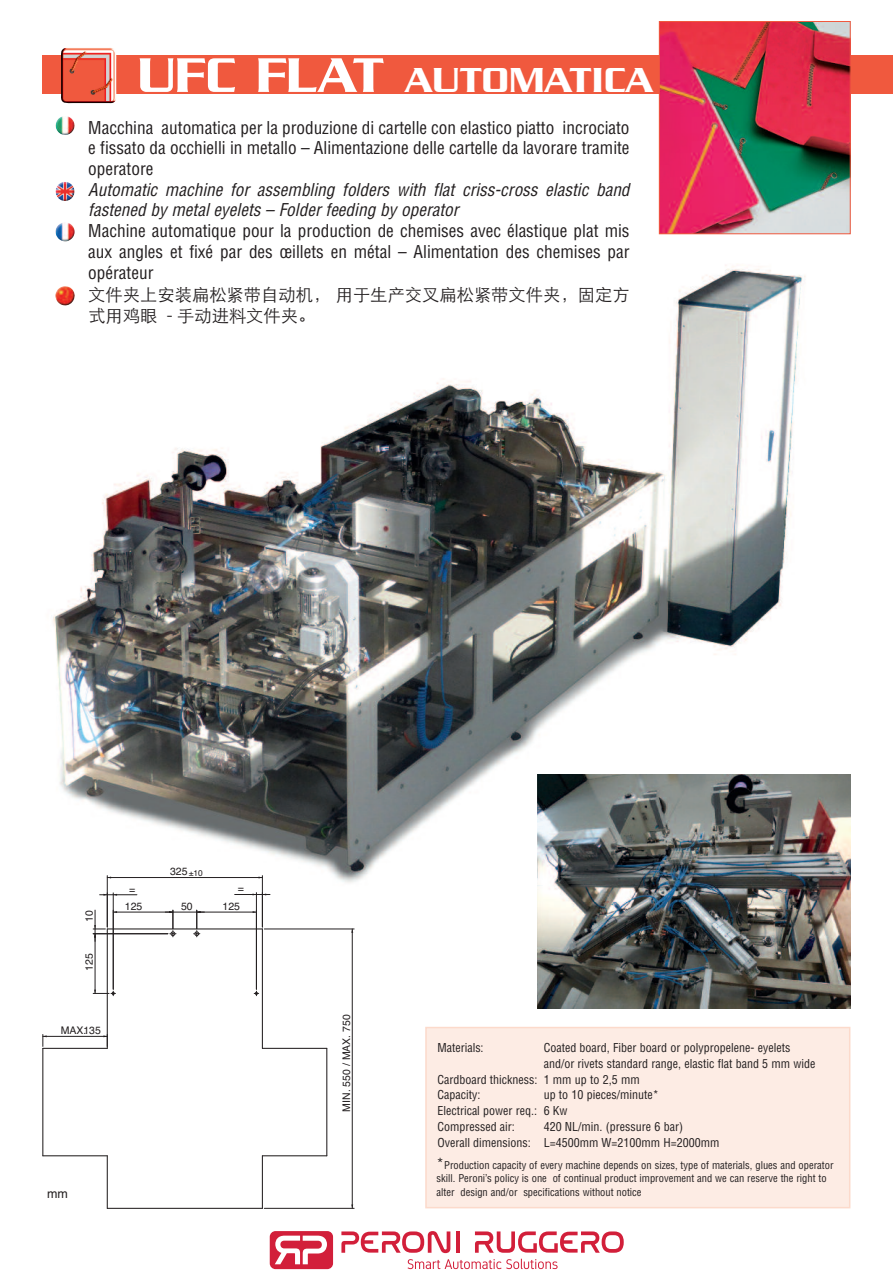
<style>
.page{position:relative;width:893px;height:1285px;background:#fff}
.page>*{position:absolute;margin:0;border:0;box-sizing:border-box;transform-origin:0 0}
.t1{font:500 37.5px "Serpentine";color:#fff}
.t2{font:condensed 17.25px/20.7px "Helvetica";color:#231f20;text-align:justify}
.t3{font:italic condensed 17.25px/20.7px "Helvetica";color:#231f20}
.t4{font:17.25px/20.7px "ST Xihei";color:#231f20}
.t5{font:12.45px "Helvetica LT Std";color:#231f20}
.t6{font:condensed 12px/15.8px "Helvetica";color:#231f20}
.t7{font:condensed 10.5px/13.2px "Helvetica";color:#231f20}
.t8{font:10.5px "Helvetica";color:#231f20}
.s1{font-size:52.5px}
.s2{font-size:8.4px}
.s3{font-size:15px}
</style>
<div class="page">
<div style="left:270px;top:1230px;width:63px;height:38px;background:#d21f3a;border-radius:6px"></div>
<svg style="left:275px;top:1235px;width:52px;height:28px"></svg>
<svg style="left:341px;top:1231px;width:109px;height:21px"></svg>
<hr style="left:456px;top:1231px;width:3px;height:21px;background:#d21f3a">
<svg style="left:475px;top:1231px;width:149px;height:21px"></svg>
<svg style="left:408px;top:1258px;width:150px;height:10px"></svg>
<img style="left:53px;top:265px;width:753px;height:624px">
<div style="left:43px;top:55px;width:850px;height:39px;background:#f0593e"></div>
<img style="left:61px;top:48px;width:56px;height:55px">
<div style="left:427px;top:1028px;width:422px;height:178px;background:#fdece4"></div>
<div style="left:425px;top:1026px;width:425px;height:182px;border:2px solid #fcdacb"></div>
<hr style="left:107px;top:928px;width:155px;height:1px;background:#231f20">
<hr style="left:262px;top:928px;width:1px;height:120px;background:#231f20">
<hr style="left:262px;top:1047px;width:65px;height:1px;background:#231f20">
<hr style="left:326px;top:1048px;width:1px;height:107px;background:#231f20">
<hr style="left:262px;top:1154px;width:65px;height:2px;background:#231f20">
<hr style="left:262px;top:1155px;width:1px;height:52px;background:#231f20">
<hr style="left:107px;top:1207px;width:155px;height:1px;background:#231f20">
<hr style="left:107px;top:1155px;width:1px;height:52px;background:#231f20">
<hr style="left:43px;top:1154px;width:64px;height:2px;background:#231f20">
<hr style="left:42px;top:1048px;width:1px;height:107px;background:#231f20">
<hr style="left:43px;top:1047px;width:64px;height:1px;background:#231f20">
<hr style="left:107px;top:928px;width:1px;height:120px;background:#231f20">
<svg style="left:254px;top:990px;width:5px;height:5px"></svg>
<hr style="left:113px;top:911px;width:60px;height:1px;background:#231f20">
<svg style="left:93px;top:989px;width:23px;height:6px"></svg>
<hr style="left:95px;top:933px;width:1px;height:60px;background:#231f20">
<hr style="left:93px;top:933px;width:75px;height:1px;background:#231f20">
<svg style="left:93px;top:909px;width:12px;height:32px"></svg>
<svg style="left:165px;top:910px;width:39px;height:26px"></svg>
<hr style="left:197px;top:911px;width:59px;height:1px;background:#231f20">
<hr style="left:262px;top:875px;width:1px;height:51px;background:#231f20">
<hr style="left:107px;top:875px;width:1px;height:51px;background:#231f20">
<hr style="left:107px;top:877px;width:155px;height:1px;background:#231f20">
<svg style="left:103px;top:1034px;width:5px;height:12px"></svg>
<svg style="left:43px;top:1034px;width:4px;height:12px"></svg>
<hr style="left:43px;top:1035px;width:64px;height:1px;background:#231f20">
<hr style="left:264px;top:928px;width:90px;height:1px;background:#231f20">
<hr style="left:264px;top:1207px;width:90px;height:1px;background:#231f20">
<hr style="left:352px;top:928px;width:1px;height:279px;background:#231f20">
<hr style="left:113px;top:892px;width:1px;height:97px;background:#231f20">
<svg style="left:100px;top:893px;width:37px;height:2px"></svg>
<hr style="left:256px;top:892px;width:1px;height:97px;background:#231f20">
<svg style="left:235px;top:893px;width:35px;height:2px"></svg>
<img style="left:55px;top:182px;width:20px;height:19px">
<img style="left:55px;top:116px;width:20px;height:19px">
<img style="left:56px;top:223px;width:19px;height:18px">
<img style="left:55px;top:286px;width:20px;height:19px">
<img style="left:661px;top:23px;width:187px;height:209px">
<div style="left:659px;top:21px;width:191px;height:213px;border:1px solid #f0593e"></div>
<img style="left:538px;top:774px;width:312px;height:234px">
<h1 class="t1" style="left:138px;top:68px;width:517px"><span class="s1">UFC FLAT</span> AUTOMATICA</h1>
<p class="t2" style="left:88px;top:117px;width:543px">Macchina automatica per la produzione di cartelle con elastico piatto incrociato e fissato da occhielli in metallo – Alimentazione delle cartelle da lavorare tramite operatore</p>
<p class="t3" style="left:88px;top:179px;width:543px">Automatic machine for assembling folders with flat criss-cross elastic band fastened by metal eyelets – Folder feeding by operator</p>
<p class="t2" style="left:88px;top:221px;width:543px">Machine automatique pour la production de chemises avec élastique plat mis aux angles et fixé par des œillets en métal – Alimentation des chemises par opérateur</p>
<p class="t4" style="left:88px;top:284px;width:543px">文件夹上安装扁松紧带自动机，用于生产交叉扁松紧带文件夹，固定方式用鸡眼 - 手动进料文件夹。</p>
<p class="t8" style="left:170px;top:863px;width:34px">325<span class="s2">±10</span></p>
<p class="t8" style="left:81px;top:921px;width:13px;rotate:-90deg">10</p>
<p class="t8" style="left:81px;top:970px;width:19px;rotate:-90deg">125</p>
<p class="t8" style="left:61px;top:1022px;width:42px">MAX. 135</p>
<p class="t8" style="left:129px;top:880px;width:8px">=</p>
<p class="t8" style="left:238px;top:880px;width:8px">=</p>
<p class="t8" style="left:125px;top:898px;width:19px">125</p>
<p class="t8" style="left:181px;top:898px;width:13px">50</p>
<p class="t8" style="left:223px;top:898px;width:19px">125</p>
<p class="t5" style="left:47px;top:1188px;width:22px">mm</p>
<p class="t8" style="left:338px;top:1111px;width:99px;rotate:-90deg">MIN. 550 / MAX. 750</p>
<p class="t6" style="left:437px;top:1039px;width:48px">Materials:</p>
<p class="t6" style="left:544px;top:1039px;width:248px">Coated board, Fiber board or polypropelene- eyelets</p>
<p class="t6" style="left:544px;top:1055px;width:273px">and/or rivets standard range, elastic flat band 5 mm wide</p>
<p class="t6" style="left:437px;top:1071px;width:204px">Cardboard thickness: 1 mm up to 2,5 mm</p>
<p class="t6" style="left:437px;top:1087px;width:44px">Capacity:</p>
<p class="t6" style="left:437px;top:1087px;width:223px;text-indent:106px">up to 10 pieces/minute*<br>Electrical power req.: 6 Kw<br>Compressed air:</p>
<p class="t6" style="left:437px;top:1118px;width:284px;text-indent:106px">420 NL/min. (pressure 6 bar)<br>Overall dimensions: L=4500mm W=2100mm H=2000mm</p>
<p class="t7" style="left:437px;top:1158px;width:398px"><span class="s3">*</span>Production capacity of every machine depends on sizes, type of materials, glues and operator skill. Peroni’s policy is one of continual product improvement and we can reserve the right to alter design and/or specifications without notice</p>
</div>
